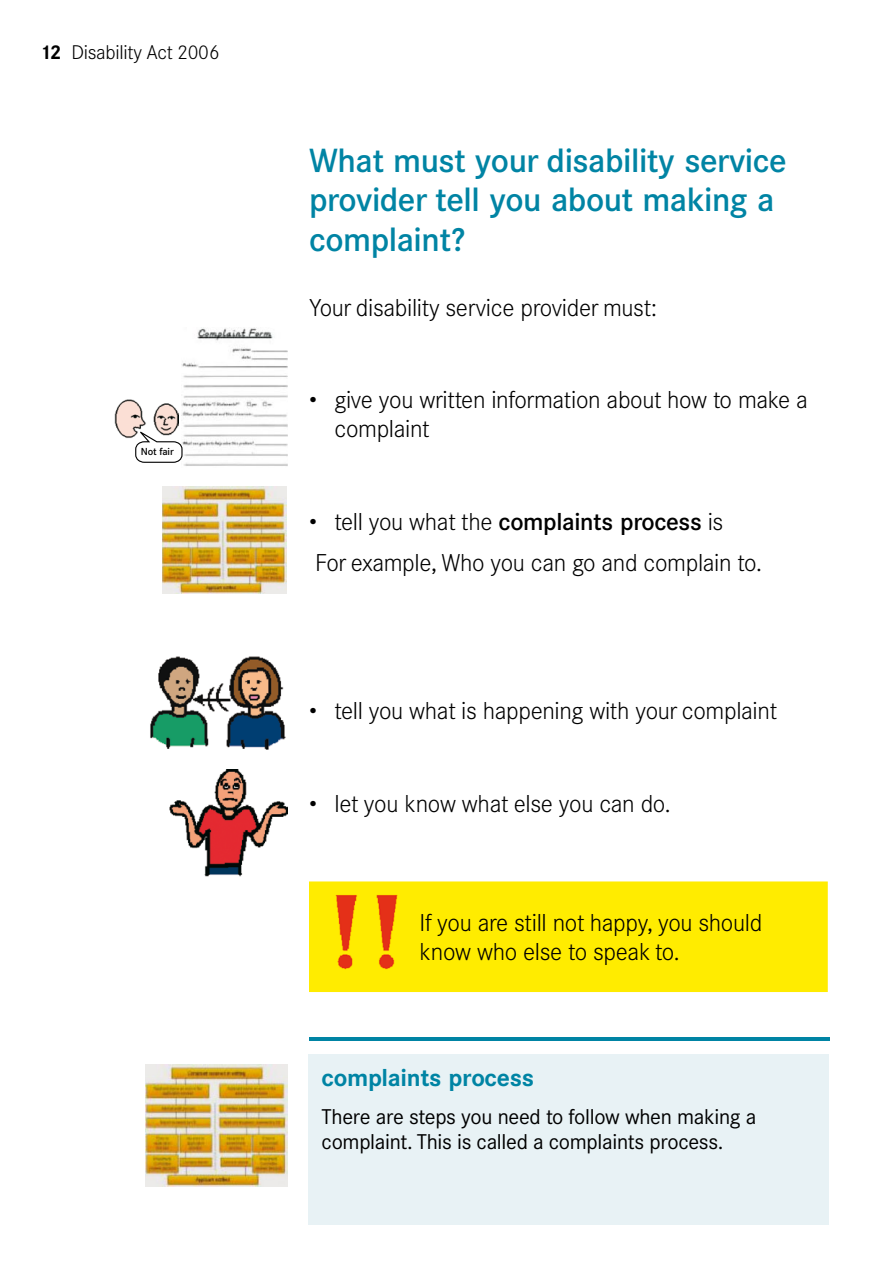
<style>
.page{position:relative;width:893px;height:1263px;background:#fff}
.page>*{position:absolute;margin:0;border:0;box-sizing:border-box;transform-origin:0 0}
.t1{font:500 33px/39.6px "Corporate SBQ";letter-spacing:-.015em;color:#0084a4}
.t2{font:300 24px/28.8px "Corporate SBQ";letter-spacing:-.015em;color:#000}
.t3{font:700 24px "Corporate SBQ";letter-spacing:-.015em;color:#0084a4}
.t4{font:21px/25.2px "Corporate SBQ";letter-spacing:-.015em;color:#000}
.t5{font:300 19.5px "Corporate SBQ";letter-spacing:-.015em;color:#000}
.t6{font:500 10.05px "Corporate SBQ";letter-spacing:-.015em;color:#000}
.s1{font-weight:700}
.s2{font-weight:500}
</style>
<div class="page">
<div style="left:309px;top:881px;width:519px;height:111px;background:#ffec00"></div>
<div style="left:309px;top:1054px;width:520px;height:171px;background:#e8f2f5"></div>
<img style="left:146px;top:1064px;width:142px;height:122px">
<img style="left:150px;top:656px;width:136px;height:94px">
<img style="left:169px;top:770px;width:119px;height:107px">
<img style="left:182px;top:327px;width:106px;height:139px">
<img style="left:115px;top:399px;width:63px;height:39px">
<svg style="left:135px;top:432px;width:48px;height:31px"></svg>
<img style="left:162px;top:486px;width:125px;height:108px">
<div style="left:331px;top:895px;width:78px;height:88px;background:#ffec00"></div>
<img style="left:335px;top:895px;width:63px;height:75px">
<hr style="left:309px;top:1037px;width:520px;height:3px;background:#0084a4">
<p class="t5" style="left:40px;top:41px;width:181px"><span class="s1">12</span> Disability Act 2006</p>
<p class="t6" style="left:141px;top:446px;width:34px">Not fair</p>
<h1 class="t1" style="left:309px;top:141px;width:479px">What must your disability service provider tell you about making a complaint?</h1>
<p class="t2" style="left:309px;top:293px;width:350px">Your disability service provider must:</p>
<p class="t2" style="left:334px;top:386px;width:475px;text-indent:-26px">• give you written information about how to make a complaint</p>
<p class="t2" style="left:309px;top:501px;width:455px;line-height:41.5px">• tell you what the <span class="s2">complaints process</span> is<br>For example, Who you can go and complain to.</p>
<p class="t2" style="left:309px;top:696px;width:470px">• tell you what is happening with your complaint</p>
<p class="t2" style="left:309px;top:789px;width:364px">• let you know what else you can do.</p>
<p class="t2" style="left:420px;top:909px;width:344px">If you are still not happy, you should know who else to speak to.</p>
<p class="t3" style="left:322px;top:1063px;width:214px">complaints process</p>
<p class="t4" style="left:322px;top:1104px;width:436px">There are steps you need to follow when making a complaint. This is called a complaints process.</p>
</div>
